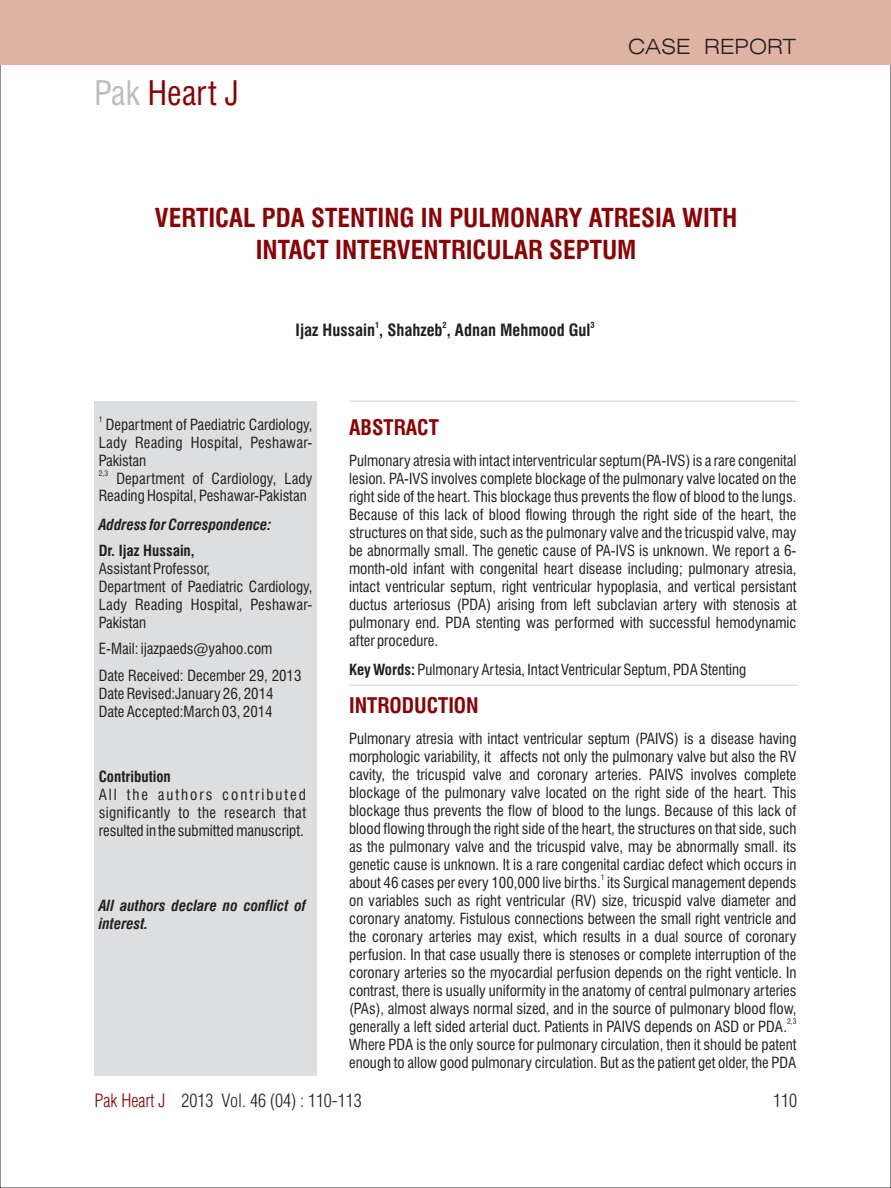
<style>
.page{position:relative;width:891px;height:1188px;background:#fff}
.page>*{position:absolute;margin:0;border:0;box-sizing:border-box;transform-origin:0 0}
.t1{font:condensed 33px "Swiss 721 BT";color:#8b0204}
.t2{font:700 condensed 25.5px/31.8px "Swiss 721 BT";color:#8b0204;text-align:center}
.t3{font:700 condensed 21px "Swiss 721 BT";color:#8b0204}
.t4{font:300 expanded 21px "Swiss 721 BT";color:#231f20}
.t5{font:18px "Switzerland Cond Light Plain";color:#231f20}
.t6{font:700 condensed 16.5px "Swiss 721 BT";color:#231f20}
.t7{font:condensed 15px/18px "Swiss 721 BT";color:#231f20;text-align:justify}
.t8{font:italic 700 condensed 15px/18.1px "Swiss 721 BT";color:#231f20}
.t9{font:700 condensed 15px "Swiss 721 BT";color:#231f20}
.t10{font:700 condensed 8.25px "Swiss 721 BT";color:#231f20}
.t11{font:condensed 7.5px "Swiss 721 BT";color:#231f20}
.s1{color:#bcbec0}
.s2{font-weight:700}
.s3{color:#8b0204}
</style>
<div class="page">
<div style="left:0;top:0;width:891px;height:65px;background:#dfb3a2"></div>
<div style="left:94px;top:401px;width:223px;height:674px;background:#dddedf"></div>
<hr style="left:350px;top:401px;width:447px;height:1px;background:#dddedf">
<hr style="left:350px;top:685px;width:447px;height:1px;background:#dddedf">
<h1 class="t1" style="left:94px;top:80px;width:146px"><span class="s1">Pak</span> Heart J</h1>
<h3 class="t4" style="left:628px;top:38px;width:170px">CASE REPORT</h3>
<h2 class="t2" style="left:155px;top:204px;width:584px">VERTICAL PDA STENTING IN PULMONARY ATRESIA WITH<br>INTACT INTERVENTRICULAR SEPTUM</h2>
<p class="t10" style="left:375px;top:321px;width:6px">1</p>
<p class="t10" style="left:443px;top:321px;width:6px">2</p>
<p class="t10" style="left:590px;top:321px;width:6px">3</p>
<p class="t6" style="left:296px;top:323px;width:296px">Ijaz Hussain , Shahzeb , Adnan Mehmood Gul</p>
<p class="t11" style="left:99px;top:416px;width:5px">1</p>
<p class="t7" style="left:99px;top:417px;width:215px;text-indent:7px">Department of Paediatric Cardiology, Lady Reading Hospital, Peshawar-Pakistan</p>
<p class="t11" style="left:99px;top:470px;width:11px">2,3</p>
<p class="t7" style="left:99px;top:471px;width:215px;text-indent:18px">Department of Cardiology, Lady<br>Reading Hospital, Peshawar-Pakistan</p>
<p class="t8" style="left:99px;top:517px;width:174px">Address for Correspondence:</p>
<p class="t9" style="left:99px;top:545px;width:97px">Dr. Ijaz Hussain,</p>
<p class="t7" style="left:99px;top:562px;width:215px;text-align:left">Assistant Professor,<br>Department of Paediatric Cardiology,<br>Lady Reading Hospital, Peshawar-<br>Pakistan</p>
<p class="t7" style="left:99px;top:638px;width:204px;line-height:26.1px">E-Mail: ijazpaeds@yahoo.com<br>Date Received: December 29, 2013</p>
<p class="t7" style="left:99px;top:686px;width:176px">Date Revised: January 26, 2014<br>Date Accepted: March 03, 2014</p>
<p class="t9" style="left:99px;top:770px;width:74px">Contribution</p>
<p class="t7" style="left:99px;top:787px;width:209px">All the authors contributed significantly to the research that resulted in the submitted manuscript.</p>
<p class="t8" style="left:99px;top:898px;width:209px">All authors declare no conflict of interest.</p>
<h3 class="t3" style="left:349px;top:419px;width:91px">ABSTRACT</h3>
<p class="t7" style="left:349px;top:453px;width:449px">Pulmonary atresia with intact interventricular septum(PA-IVS) is a rare congenital lesion. PA-IVS involves complete blockage of the pulmonary valve located on the right side of the heart. This blockage thus prevents the flow of blood to the lungs.<br>Because of this lack of blood flowing through the right side of the heart, the structures on that side, such as the pulmonary valve and the tricuspid valve, may be abnormally small. The genetic cause of PA-IVS is unknown. We report a 6- month-old infant with congenital heart disease including; pulmonary atresia, intact ventricular septum, right ventricular hypoplasia, and vertical persistant ductus arteriosus (PDA) arising from left subclavian artery with stenosis at pulmonary end. PDA stenting was performed with successful hemodynamic after procedure.</p>
<p class="t7" style="left:349px;top:662px;width:399px"><span class="s2">Key Words:</span> Pulmonary Artesia, Intact Ventricular Septum, PDA Stenting</p>
<h3 class="t3" style="left:349px;top:697px;width:131px">INTRODUCTION</h3>
<p class="t7" style="left:349px;top:731px;width:449px">Pulmonary atresia with intact ventricular septum (PAIVS) is a disease having morphologic variability, it affects not only the pulmonary valve but also the RV cavity, the tricuspid valve and coronary arteries. PAIVS involves complete blockage of the pulmonary valve located on the right side of the heart. This blockage thus prevents the flow of blood to the lungs. Because of this lack of blood flowing through the right side of the heart, the structures on that side, such as the pulmonary valve and the tricuspid valve, may be abnormally small. its genetic cause is unknown. It is a rare congenital cardiac defect which occurs in</p>
<p class="t11" style="left:601px;top:875px;width:5px">1</p>
<p class="t7" style="left:349px;top:875px;width:449px">about 46 cases per every 100,000 live births. its Surgical management depends on variables such as right ventricular (RV) size, tricuspid valve diameter and coronary anatomy. Fistulous connections between the small right ventricle and the coronary arteries may exist, which results in a dual source of coronary perfusion. In that case usually there is stenoses or complete interruption of the coronary arteries so the myocardial perfusion depends on the right venticle. In contrast, there is usually uniformity in the anatomy of central pulmonary arteries (PAs), almost always normal sized, and in the source of pulmonary blood flow,</p>
<p class="t11" style="left:787px;top:1018px;width:11px">2,3</p>
<p class="t7" style="left:349px;top:1019px;width:449px;text-align:left">generally a left sided arterial duct. Patients in PAIVS depends on ASD or PDA.<br>Where PDA is the only source for pulmonary circulation, then it should be patent enough to allow good pulmonary circulation. But as the patient get older, the PDA</p>
<p class="t5" style="left:94px;top:1094px;width:269px"><span class="s3">Pak Heart J</span> 2013 Vol. 46 (04) : 110-113</p>
<p class="t5" style="left:773px;top:1094px;width:25px">110</p>
</div>
